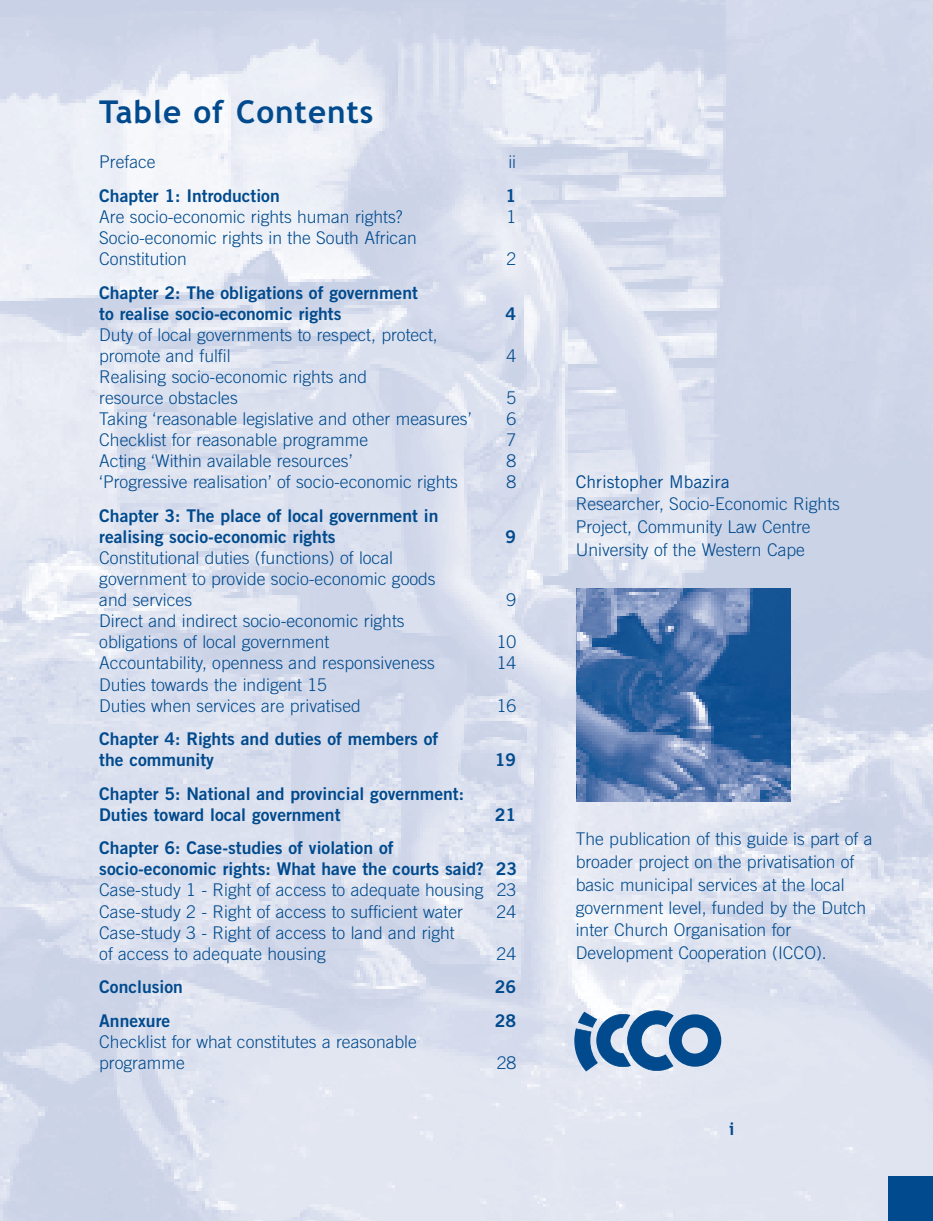
<style>
.page{position:relative;width:933px;height:1221px;background:#fff}
.page>*{position:absolute;margin:0;border:0;box-sizing:border-box;transform-origin:0 0}
.t1{font:700 31.5px "Trebuchet MS";letter-spacing:.03em;color:#004a8d}
.t2{font:300 17.5px/21px "Trade Gothic";color:#004a8d}
.t3{font:17.5px/21px "Trade Gothic Bold Two";color:#004a8d}
.t4{font:17.5px "Trade Gothic";color:#004a8d}
.t5{font:700 17.5px "Trebuchet MS";color:#004a8d}
</style>
<div class="page">
<img style="left:0;top:0;width:933px;height:1220px">
<div style="left:888px;top:1176px;width:45px;height:44px;background:#004a8d"></div>
<svg style="left:574px;top:1010px;width:147px;height:66px;background:#749ac0"></svg>
<img style="left:577px;top:588px;width:213px;height:214px">
<h1 class="t1" style="left:99px;top:93px;width:276px">Table of Contents</h1>
<p class="t2" style="left:99px;top:153px;width:58px">Preface</p>
<p class="t2" style="left:508px;top:153px;width:9px">ii</p>
<p class="t3" style="left:99px;top:187px;width:182px">Chapter 1: Introduction</p>
<p class="t3" style="left:505px;top:187px;width:12px">1</p>
<p class="t2" style="left:99px;top:208px;width:305px">Are socio-economic rights human rights?</p>
<p class="t2" style="left:506px;top:208px;width:11px">1</p>
<p class="t2" style="left:99px;top:229px;width:319px">Socio-economic rights in the South African<br>Constitution</p>
<p class="t2" style="left:506px;top:250px;width:11px">2</p>
<p class="t3" style="left:99px;top:283px;width:320px">Chapter 2: The obligations of government to realise socio-economic rights</p>
<p class="t2" style="left:99px;top:325px;width:340px">Duty of local governments to respect, protect, promote and fulfil</p>
<p class="t2" style="left:99px;top:368px;width:269px">Realising socio-economic rights and resource obstacles</p>
<p class="t3" style="left:505px;top:304px;width:12px">4</p>
<p class="t2" style="left:506px;top:346px;width:11px">4</p>
<p class="t2" style="left:506px;top:389px;width:11px">5</p>
<p class="t2" style="left:99px;top:410px;width:374px">Taking ‘reasonable legislative and other measures’</p>
<p class="t2" style="left:506px;top:410px;width:11px">6</p>
<p class="t2" style="left:99px;top:431px;width:270px">Checklist for reasonable programme</p>
<p class="t2" style="left:506px;top:431px;width:11px">7</p>
<p class="t2" style="left:99px;top:452px;width:255px">Acting ‘Within available resources’</p>
<p class="t2" style="left:506px;top:452px;width:11px">8</p>
<p class="t2" style="left:99px;top:473px;width:360px">‘Progressive realisation’ of socio-economic rights</p>
<p class="t2" style="left:506px;top:473px;width:11px">8</p>
<p class="t3" style="left:99px;top:506px;width:341px">Chapter 3: The place of local government in realising socio-economic rights</p>
<p class="t3" style="left:505px;top:528px;width:12px">9</p>
<p class="t2" style="left:99px;top:549px;width:338px">Constitutional duties (functions) of local government to provide socio-economic goods and services</p>
<p class="t2" style="left:99px;top:612px;width:307px">Direct and indirect socio-economic rights obligations of local government</p>
<p class="t2" style="left:506px;top:591px;width:11px">9</p>
<p class="t2" style="left:497px;top:633px;width:21px">10</p>
<p class="t2" style="left:99px;top:654px;width:337px">Accountability, openness and responsiveness</p>
<p class="t2" style="left:497px;top:654px;width:21px">14</p>
<p class="t2" style="left:99px;top:675px;width:263px">Duties towards the indigent 15<br>Duties when services are privatised</p>
<p class="t2" style="left:497px;top:696px;width:21px">16</p>
<p class="t3" style="left:99px;top:730px;width:341px">Chapter 4: Rights and duties of members of the community</p>
<p class="t3" style="left:495px;top:751px;width:23px">19</p>
<p class="t3" style="left:99px;top:784px;width:366px">Chapter 5: National and provincial government:<br>Duties toward local government</p>
<p class="t3" style="left:495px;top:805px;width:23px">21</p>
<p class="t3" style="left:99px;top:839px;width:419px">Chapter 6: Case-studies of violation of<br>socio-economic rights: What have the courts said? 23</p>
<p class="t2" style="left:99px;top:881px;width:418px">Case-study 1 - Right of access to adequate housing 23<br>Case-study 2 - Right of access to sufficient water</p>
<p class="t2" style="left:496px;top:902px;width:21px">24</p>
<p class="t2" style="left:99px;top:923px;width:357px">Case-study 3 - Right of access to land and right of access to adequate housing</p>
<p class="t2" style="left:496px;top:944px;width:21px">24</p>
<p class="t3" style="left:99px;top:978px;width:85px">Conclusion</p>
<p class="t3" style="left:495px;top:978px;width:23px">26</p>
<p class="t3" style="left:99px;top:1011px;width:72px">Annexure</p>
<p class="t3" style="left:495px;top:1011px;width:23px">28</p>
<p class="t2" style="left:99px;top:1032px;width:319px">Checklist for what constitutes a reasonable programme</p>
<p class="t2" style="left:496px;top:1053px;width:21px">28</p>
<p class="t4" style="left:575px;top:475px;width:155px">Christopher Mbazira</p>
<p class="t2" style="left:575px;top:494px;width:266px;line-height:22.8px">Researcher, Socio-Economic Rights<br>Project, Community Law Centre<br>University of the Western Cape</p>
<p class="t2" style="left:575px;top:829px;width:298px;line-height:22.8px">The publication of this guide is part of a broader project on the privatisation of basic municipal services at the local government level, funded by the Dutch inter Church Organisation for Development Cooperation (ICCO).</p>
<p class="t5" style="left:729px;top:1118px;width:7px">i</p>
</div>
